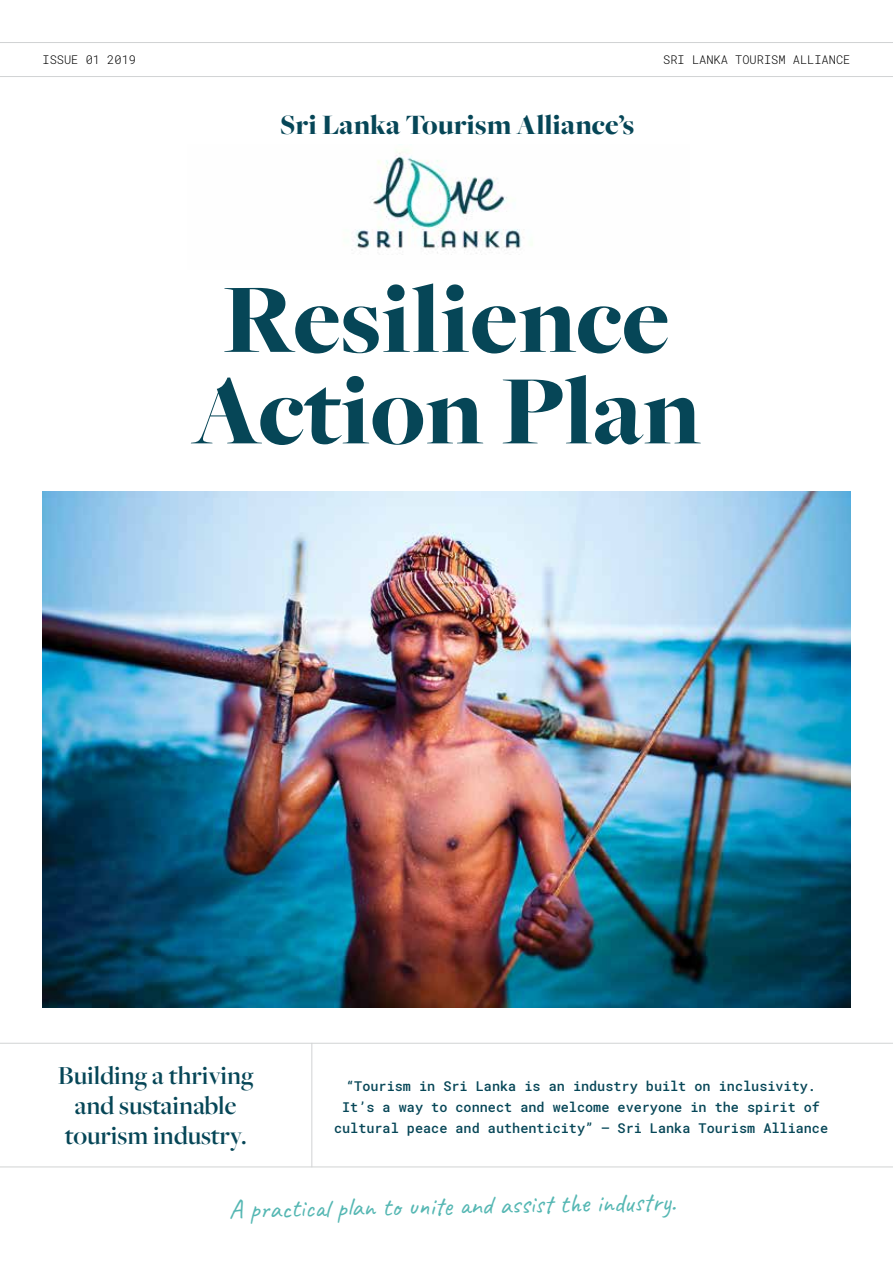
<style>
.page{position:relative;width:893px;height:1263px;background:#fff}
.page>*{position:absolute;margin:0;border:0;box-sizing:border-box;transform-origin:0 0}
.t1{font:900 102px/91.5px "Freight Big Pro";color:#064657;text-align:center}
.t2{font:900 29.1px "Freight Big Pro";color:#064657}
.t3{font:600 27px/30px "Freight Big Pro";color:#064657;text-align:center}
.t4{font:26.7px "Caveat";color:#55b7b3}
.t5{font:500 13.5px/21px "Roboto Mono";color:#064657;text-align:center}
.t6{font:300 12px "Roboto Mono";color:#000}
</style>
<div class="page">
<img style="left:353px;top:151px;width:180px;height:104px">
<hr style="left:0;top:42px;width:893px;height:1px;background:#d1d3d4">
<hr style="left:0;top:76px;width:893px;height:1px;background:#d1d3d4">
<img style="left:43px;top:491px;width:807px;height:517px">
<hr style="left:0;top:1043px;width:893px;height:1px;background:#d1d3d4">
<hr style="left:0;top:1166px;width:893px;height:1px;background:#d1d3d4">
<hr style="left:311px;top:1043px;width:1px;height:124px;background:#d1d3d4">
<p class="t6" style="left:43px;top:52px;width:95px">ISSUE 01 2019</p>
<p class="t6" style="left:663px;top:52px;width:189px">SRI LANKA TOURISM ALLIANCE</p>
<h2 class="t2" style="left:280px;top:106px;width:356px">Sri Lanka Tourism Alliance’s</h2>
<h1 class="t1" style="left:192px;top:273px;width:510px">Resilience<br>Action Plan</h1>
<h3 class="t3" style="left:58px;top:1060px;width:197px">Building a thriving and sustainable tourism industry.</h3>
<p class="t5" style="left:334px;top:1075px;width:496px">“Tourism in Sri Lanka is an industry built on inclusivity.<br>It’s a way to connect and welcome everyone in the spirit of cultural peace and authenticity” – Sri Lanka Tourism Alliance</p>
<h3 class="t4" style="left:229px;top:1193px;width:448px;rotate:-1deg">A practical plan to unite and assist the industry.</h3>
</div>
